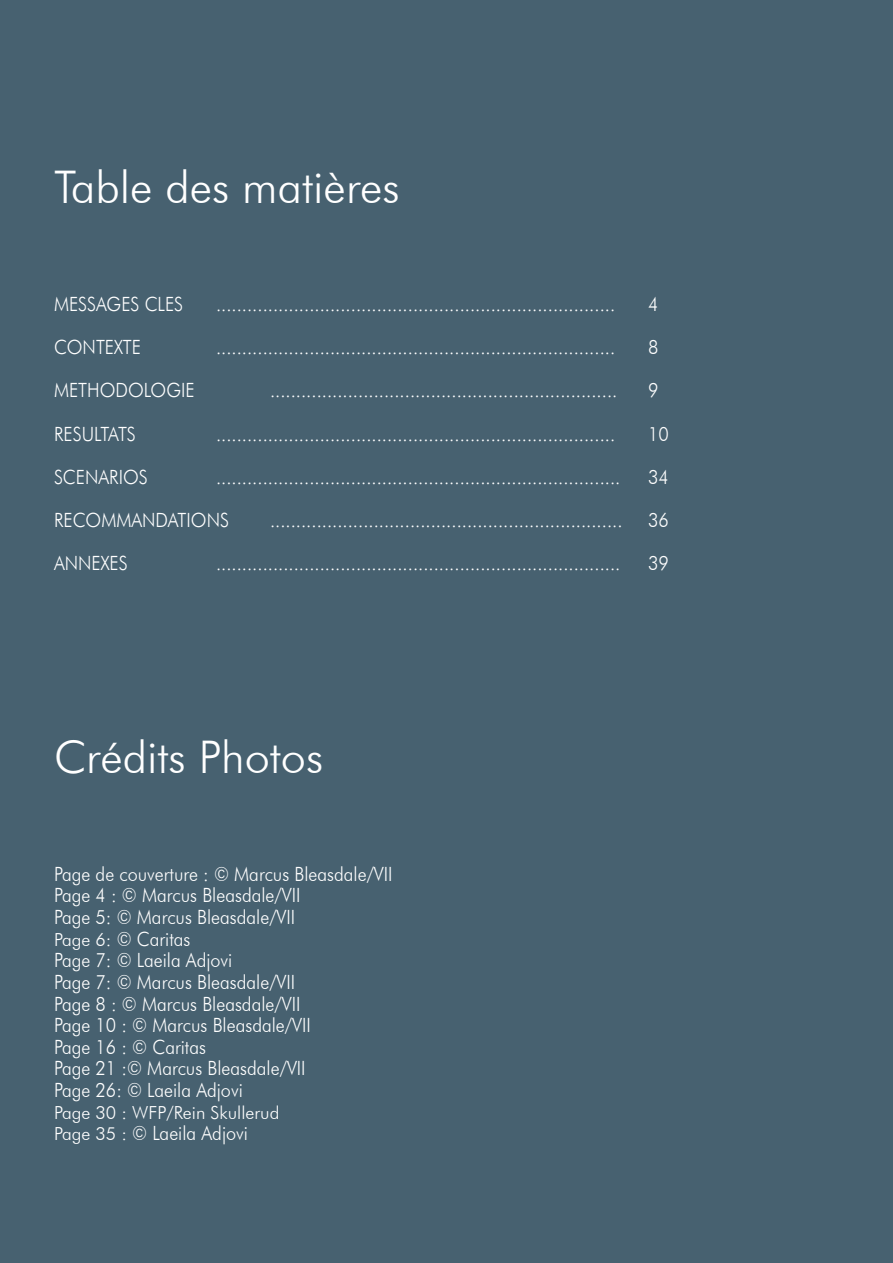
<style>
.page{position:relative;width:893px;height:1263px;background:#476170}
.page>*{position:absolute;margin:0;border:0;box-sizing:border-box;transform-origin:0 0}
.t1{font:300 45px "Futura BT";color:#fff}
.t2{font:300 19.65px/21.6px "Futura BT";color:#fff;scale:.92 1}
.t3{font:300 18px "Futura BT";color:#fff}
.s1{font-size:18px}
</style>
<div class="page">
<h1 class="t1" style="left:54px;top:160px;width:347px">Table des matières</h1>
<p class="t2" style="left:54px;top:293px;width:142px">MESSAGES CLES</p>
<p class="t2" style="left:54px;top:336px;width:96px">CONTEXTE</p>
<p class="t2" style="left:54px;top:379px;width:154px">METHODOLOGIE</p>
<p class="t2" style="left:54px;top:423px;width:91px">RESULTATS</p>
<p class="t2" style="left:54px;top:466px;width:103px">SCENARIOS</p>
<p class="t2" style="left:216px;top:293px;width:435px">.............................................................................</p>
<p class="t2" style="left:216px;top:336px;width:435px">.............................................................................</p>
<p class="t2" style="left:270px;top:379px;width:379px">...................................................................</p>
<p class="t2" style="left:216px;top:423px;width:435px">.............................................................................</p>
<p class="t2" style="left:216px;top:466px;width:441px">..............................................................................</p>
<p class="t2" style="left:54px;top:509px;width:192px">RECOMMANDATIONS</p>
<p class="t2" style="left:270px;top:509px;width:385px">....................................................................</p>
<p class="t2" style="left:54px;top:552px;width:82px">ANNEXES</p>
<p class="t2" style="left:216px;top:552px;width:441px">..............................................................................</p>
<p class="t2" style="left:648px;top:293px;width:13px">4</p>
<p class="t2" style="left:648px;top:336px;width:13px">8</p>
<p class="t2" style="left:648px;top:379px;width:13px">9</p>
<p class="t2" style="left:648px;top:423px;width:24px">10</p>
<p class="t2" style="left:648px;top:466px;width:24px">34</p>
<p class="t2" style="left:648px;top:509px;width:24px">36</p>
<p class="t2" style="left:648px;top:552px;width:24px">39</p>
<h1 class="t1" style="left:54px;top:729px;width:271px">Crédits Photos</h1>
<p class="t2" style="left:54px;top:863px;width:370px">Page de couverture : © Marcus Bleasdale/VII<br>Page 4 : © Marcus Bleasdale/VII<br>Page 5: © Marcus Bleasdale/VII<br><span class="s1">Page 6:</span> © Caritas<br>Page 7: © Laeila Adjovi<br>Page 7: © Marcus Bleasdale/VII<br>Page 8 : © Marcus Bleasdale/VII<br>Page 10 : © Marcus Bleasdale/VII<br>Page 16 : © Caritas<br>Page 21 :© Marcus Bleasdale/VII<br>Page 26: © Laeila Adjovi</p>
<p class="t3" style="left:54px;top:1101px;width:227px">Page 30 : WFP/Rein Skullerud</p>
<p class="t2" style="left:54px;top:1122px;width:212px"><span class="s1">Page 35 :</span> © Laeila Adjovi</p>
</div>
